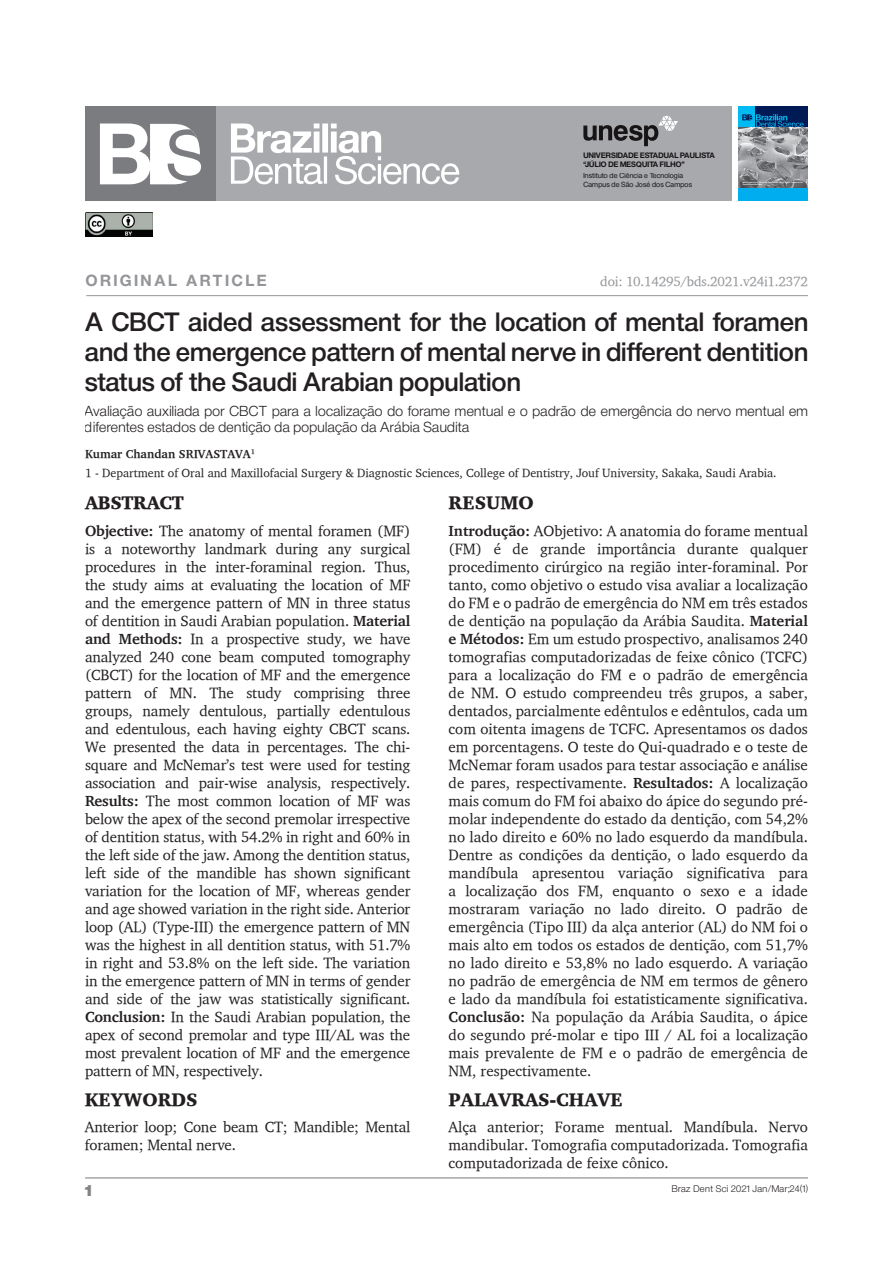
<style>
.page{position:relative;width:893px;height:1263px;background:#fff}
.page>*{position:absolute;margin:0;border:0;box-sizing:border-box;transform-origin:0 0}
.t1{font:24.75px/29.7px "Sh Europa Nr 2 Medium";letter-spacing:.025em;color:#231f20;text-align:justify}
.t2{font:900 18.75px "Charter";color:#231f20}
.t3{font:900 18.75px "Charter";letter-spacing:-.02em;color:#231f20}
.t4{font:15px/18px "Charter";letter-spacing:-.01em;color:#231f20;text-align:justify}
.t5{font:700 15px "Sh Europa Nr 2";letter-spacing:.2em;color:#939598}
.t6{font:15px "Sh Europa Nr 2 Ultra";color:#808285}
.t7{font:13.5px/16.2px "Sh Europa Nr 2 Light";letter-spacing:.03em;color:#231f20}
.t8{font:13.5px "Charter";letter-spacing:-.015em;color:#939598}
.t9{font:12px/18.6px "Charter";color:#231f20}
.t10{font:9px "Sh Europa Nr 2 Light";letter-spacing:.05em;color:#231f20}
.t11{font:700 7.35px/8.7px "Sh Europa Nr 2";letter-spacing:.025em;color:#231f20}
.t12{font:6.9px/8.2px "Sh Europa Nr 2";letter-spacing:.025em;color:#231f20}
.t13{font:700 1.95px/2.2px "Arial";letter-spacing:.055em;color:#fff}
.s1{font-weight:700}
</style>
<div class="page">
<hr style="left:85px;top:1177px;width:723px;height:1px;background:#808285">
<div style="left:738px;top:188px;width:70px;height:13px;background:#00aeef"></div>
<hr style="left:86px;top:295px;width:722px;height:1px;background:#939598">
<div style="left:85px;top:106px;width:646px;height:95px;background:#a8a9ad"></div>
<svg style="left:583px;top:116px;width:95px;height:30px"></svg>
<svg style="left:231px;top:123px;width:228px;height:61px"></svg>
<div style="left:85px;top:106px;width:131px;height:95px;background:#7a7c7f"></div>
<svg style="left:100px;top:123px;width:101px;height:61px"></svg>
<img style="left:85px;top:213px;width:67px;height:23px">
<div style="left:738px;top:106px;width:70px;height:21px;background:#001a56"></div>
<div style="left:738px;top:106px;width:16px;height:21px;background:#00baf1"></div>
<svg style="left:742px;top:114px;width:62px;height:13px"></svg>
<img style="left:738px;top:127px;width:70px;height:61px">
<p class="t11" style="left:583px;top:151px;width:133px">UNIVERSIDADE ESTADUAL PAULISTA “JÚLIO DE MESQUITA FILHO”</p>
<p class="t12" style="left:583px;top:172px;width:110px">Instituto de Ciência e Tecnologia<br>Campus de São José dos Campos</p>
<p class="t13" style="left:743px;top:181px;width:62px">Machinability of Zirconia Toughened Mica Glass Ceramics for<br>Dental Restorations</p>
<p class="t5" style="left:86px;top:272px;width:182px">ORIGINAL ARTICLE</p>
<h1 class="t1" style="left:85px;top:307px;width:724px">A CBCT aided assessment for the location of mental foramen and the emergence pattern of mental nerve in different dentition status of the Saudi Arabian population</h1>
<p class="t7" style="left:85px;top:403px;width:724px">Avaliação auxiliada por CBCT para a localização do forame mentual e o padrão de emergência do nervo mentual em diferentes estados de dentição da população da Arábia Saudita</p>
<p class="t9" style="left:85px;top:445px;width:693px"><span class="s1">Kumar Chandan SRIVASTAVA</span><sup>1<br></sup>1 - Department of Oral and Maxillofacial Surgery &amp; Diagnostic Sciences, College of Dentistry, Jouf University, Sakaka, Saudi Arabia.</p>
<p class="t8" style="left:600px;top:273px;width:209px">doi: 10.14295/bds.2021.v24i1.2372</p>
<p class="t3" style="left:85px;top:491px;width:100px">ABSTRACT</p>
<p class="t4" style="left:85px;top:521px;width:327px"><span class="s1">Objective:</span> The anatomy of mental foramen (MF) is a noteworthy landmark during any surgical procedures in the inter-foraminal region. Thus, the study aims at evaluating the location of MF and the emergence pattern of MN in three status of dentition in Saudi Arabian population. <span class="s1">Material and Methods:</span> In a prospective study, we have analyzed 240 cone beam computed tomography (CBCT) for the location of MF and the emergence pattern of MN. The study comprising three groups, namely dentulous, partially edentulous and edentulous, each having eighty CBCT scans.<br>We presented the data in percentages. The chi&shy;square and McNemar’s test were used for testing association and pair-wise analysis, respectively.<br><span class="s1">Results:</span> The most common location of MF was below the apex of the second premolar irrespective of dentition status, with 54.2% in right and 60% in the left side of the jaw. Among the dentition status, left side of the mandible has shown significant variation for the location of MF, whereas gender and age showed variation in the right side. Anterior loop (AL) (Type-III) the emergence pattern of MN was the highest in all dentition status, with 51.7% in right and 53.8% on the left side. The variation in the emergence pattern of MN in terms of gender and side of the jaw was statistically significant.<br><span class="s1">Conclusion:</span> In the Saudi Arabian population, the apex of second premolar and type III/AL was the most prevalent location of MF and the emergence pattern of MN, respectively.</p>
<p class="t2" style="left:85px;top:1087px;width:114px">KEYWORDS</p>
<p class="t4" style="left:85px;top:1118px;width:327px">Anterior loop; Cone beam CT; Mandible; Mental foramen; Mental nerve.</p>
<p class="t6" style="left:85px;top:1182px;width:8px">1</p>
<p class="t2" style="left:449px;top:491px;width:87px">RESUMO</p>
<p class="t4" style="left:449px;top:521px;width:361px"><span class="s1">Introdução:</span> AObjetivo: A anatomia do forame mentual (FM) é de grande importância durante qualquer procedimento cirúrgico na região inter-foraminal. Por tanto, como objetivo o estudo visa avaliar a localização do FM e o padrão de emergência do NM em três estados de dentição na população da Arábia Saudita. <span class="s1">Material e Métodos:</span> Em um estudo prospectivo, analisamos 240 tomografias computadorizadas de feixe cônico (TCFC) para a localização do FM e o padrão de emergência de NM. O estudo compreendeu três grupos, a saber, dentados, parcialmente edêntulos e edêntulos, cada um com oitenta imagens de TCFC. Apresentamos os dados em porcentagens. O teste do Qui-quadrado e o teste de McNemar foram usados para testar associação e análise de pares, respectivamente. <span class="s1">Resultados:</span> A localização mais comum do FM foi abaixo do ápice do segundo pré&shy;molar independente do estado da dentição, com 54,2% no lado direito e 60% no lado esquerdo da mandíbula.<br>Dentre as condições da dentição, o lado esquerdo da mandíbula apresentou variação significativa para a localização dos FM, enquanto o sexo e a idade mostraram variação no lado direito. O padrão de emergência (Tipo III) da alça anterior (AL) do NM foi o mais alto em todos os estados de dentição, com 51,7% no lado direito e 53,8% no lado esquerdo. A variação no padrão de emergência de NM em termos de gênero e lado da mandíbula foi estatisticamente significativa.<br><span class="s1">Conclusão:</span> Na população da Arábia Saudita, o ápice do segundo pré-molar e tipo III / AL foi a localização mais prevalente de FM e o padrão de emergência de NM, respectivamente.</p>
<p class="t2" style="left:449px;top:1087px;width:176px">PALAVRAS-CHAVE</p>
<p class="t4" style="left:449px;top:1118px;width:361px">Alça anterior; Forame mentual. Mandíbula. Nervo mandibular. Tomografia computadorizada. Tomografia computadorizada de feixe cônico.</p>
<p class="t10" style="left:672px;top:1183px;width:138px">Braz Dent Sci 2021 Jan/Mar;24(1)</p>
</div>
